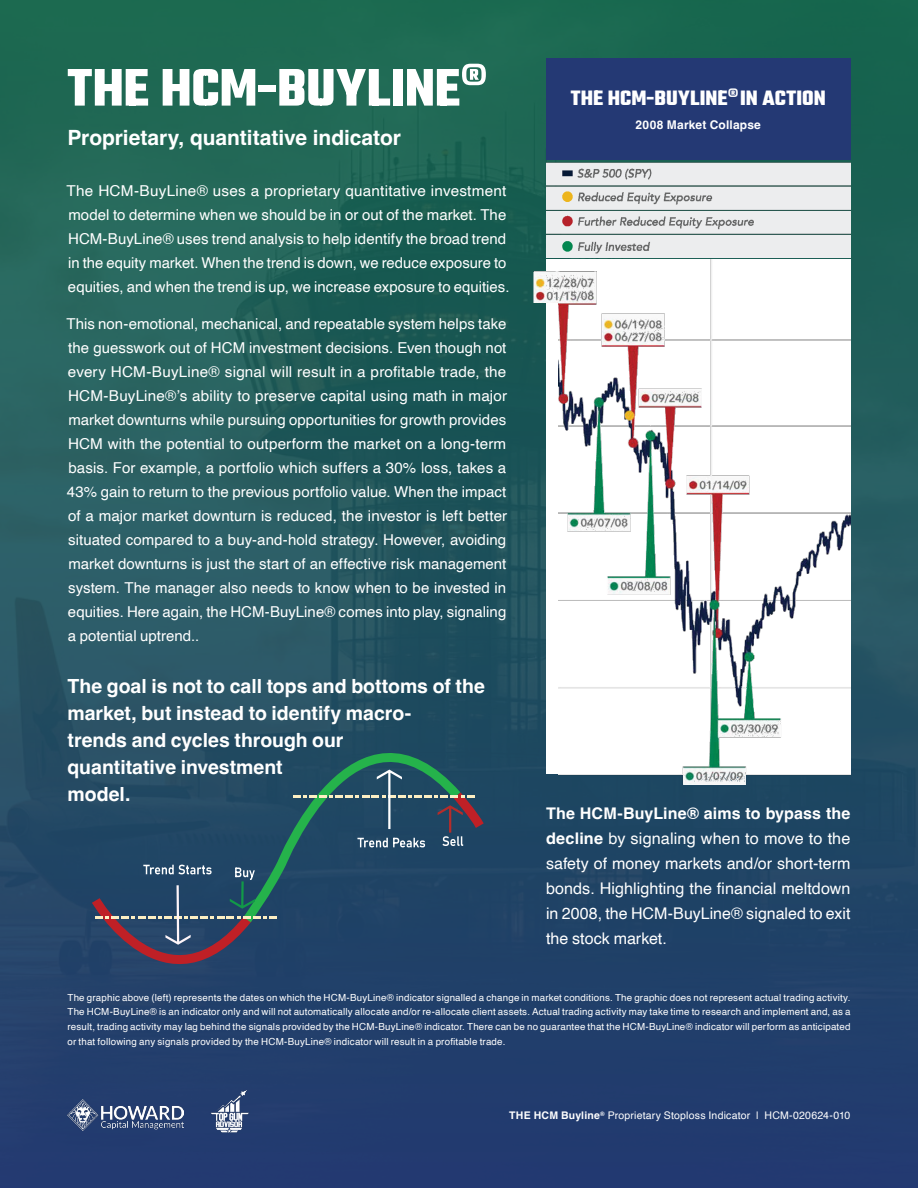
<style>
.page{position:relative;width:918px;height:1188px;background:#fff}
.page>*{position:absolute;margin:0;border:0;box-sizing:border-box;transform-origin:0 0}
.t1{font:300 57px "Teko";letter-spacing:-.005em;color:#fff}
.t2{font:300 22.5px "Teko";color:#fff}
.t3{font:700 21px "Helvetica";letter-spacing:-.005em;color:#fff}
.t4{font:700 19.5px/27px "Helvetica";color:#fff}
.t5{font:16.05px/25px "Helvetica";color:#fff;text-align:justify}
.t6{font:15px/24px "Helvetica";letter-spacing:.005em;color:#fff}
.t7{font:700 12px "Helvetica";letter-spacing:.015em;color:#fff}
.t8{font:10.5px "Helvetica";letter-spacing:.015em;color:#fff}
.t9{font:9.75px/15px "Helvetica";letter-spacing:.02em;color:#fff;text-align:justify}
.s1{font-weight:700}
</style>
<div class="page">
<div style="left:0;top:0;width:918px;height:1188px;background:linear-gradient(to bottom,#216e52,#243970)"></div>
<div style="left:546px;top:260px;width:304px;height:514px;background:#fff"></div>
<img style="left:546px;top:162px;width:304px;height:96px">
<div style="left:546px;top:58px;width:304px;height:102px;background:#243974"></div>
<img style="left:207px;top:1087px;width:47px;height:47px">
<img style="left:68px;top:1100px;width:116px;height:31px">
<img style="left:558px;top:260px;width:292px;height:524px">
<svg style="left:238px;top:681px;width:232px;height:248px;background:#214b62"></svg>
<svg style="left:293px;top:770px;width:199px;height:77px;background:#315867"></svg>
<svg style="left:87px;top:865px;width:190px;height:155px;background:#314767"></svg>
<img style="left:533px;top:271px;width:109px;height:32px">
<h1 class="t1" style="left:68px;top:58px;width:422px">THE HCM-BUYLINE®</h1>
<h3 class="t3" style="left:68px;top:124px;width:335px">Proprietary, quantitative indicator</h3>
<p class="t6" style="left:66px;top:179px;width:445px">The HCM-BuyLine® uses a proprietary quantitative investment model to determine when we should be in or out of the market. The HCM-BuyLine® uses trend analysis to help identify the broad trend in the equity market. When the trend is down, we reduce exposure to equities, and when the trend is up, we increase exposure to equities.</p>
<p class="t6" style="left:66px;top:312px;width:442px;text-align:justify">This non-emotional, mechanical, and repeatable system helps take the guesswork out of HCM investment decisions. Even though not every HCM-BuyLine® signal will result in a profitable trade, the HCM-BuyLine®’s ability to preserve capital using math in major market downturns while pursuing opportunities for growth provides HCM with the potential to outperform the market on a long-term basis. For example, a portfolio which suffers a 30% loss, takes a 43% gain to return to the previous portfolio value. When the impact of a major market downturn is reduced, the investor is left better situated compared to a buy-and-hold strategy. However, avoiding market downturns is just the start of an effective risk management system. The manager also needs to know when to be invested in equities. Here again, the HCM-BuyLine® comes into play, signaling a potential uptrend..</p>
<h3 class="t4" style="left:68px;top:675px;width:419px">The goal is not to call tops and bottoms of the market, but instead to identify macro-<br>trends and cycles through our<br>quantitative investment<br>model.</h3>
<h2 class="t2" style="left:571px;top:87px;width:256px">THE HCM-BUYLINE® IN ACTION</h2>
<p class="t7" style="left:636px;top:118px;width:127px">2008 Market Collapse</p>
<p class="t5" style="left:546px;top:801px;width:306px"><span class="s1">The HCM-BuyLine® aims to bypass the decline</span> by signaling when to move to the safety of money markets and/or short-term bonds. Highlighting the financial meltdown in 2008, the HCM-BuyLine® signaled to exit the stock market.</p>
<p class="t9" style="left:68px;top:990px;width:785px">The graphic above (left) represents the dates on which the HCM-BuyLine® indicator signalled a change in market conditions. The graphic does not represent actual trading activity.<br>The HCM-BuyLine® is an indicator only and will not automatically allocate and/or re-allocate client assets. Actual trading activity may take time to research and implement and, as a result, trading activity may lag behind the signals provided by the HCM-BuyLine® indicator. There can be no guarantee that the HCM-BuyLine® indicator will perform as anticipated or that following any signals provided by the HCM-BuyLine® indicator will result in a profitable trade.</p>
<p class="t8" style="left:509px;top:1107px;width:343px"><span class="s1">THE HCM Buyline</span><sup>®</sup> Proprietary Stoploss Indicator | HCM-020624-010</p>
</div>
